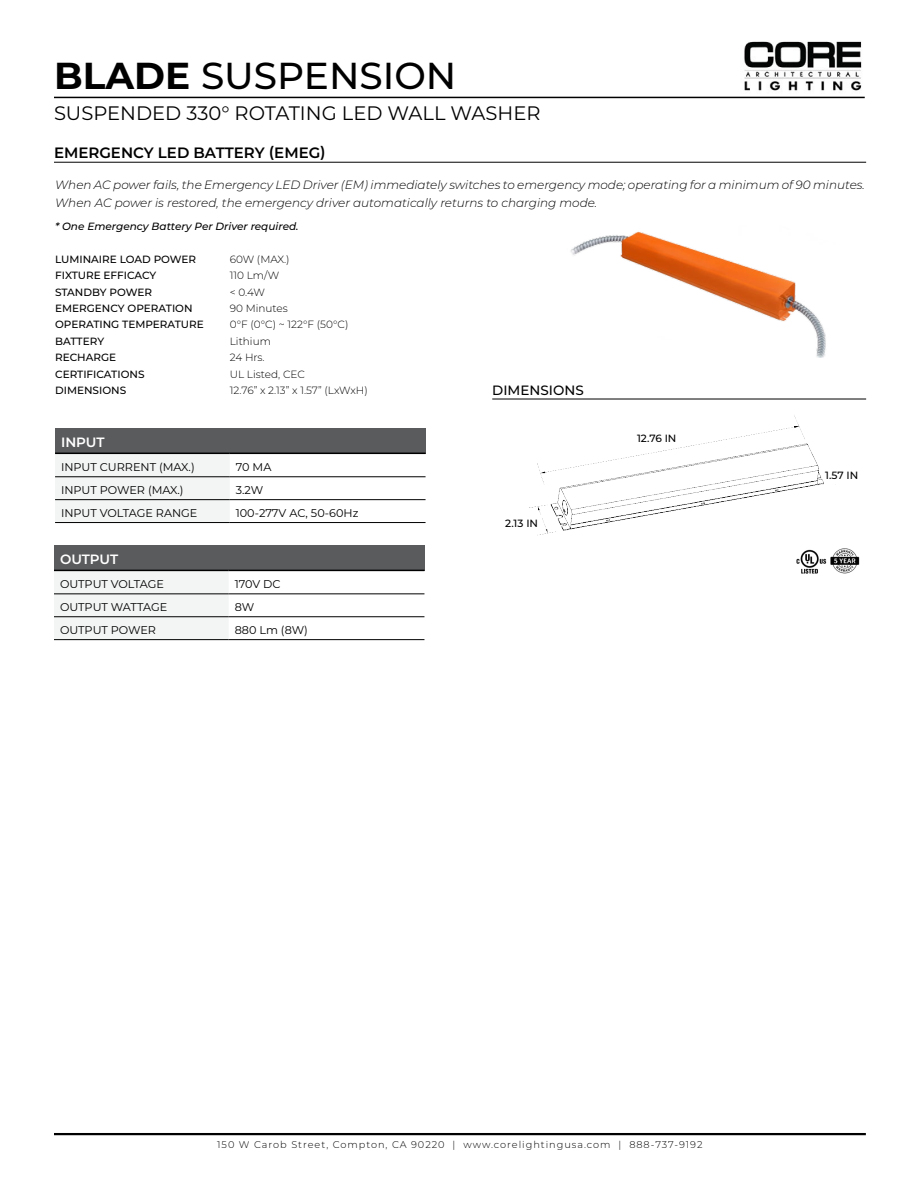
<style>
.page{position:relative;width:918px;height:1188px;background:#fff}
.page>*{position:absolute;margin:0;border:0;box-sizing:border-box;transform-origin:0 0}
.t1{font:500 37.5px "Montserrat";color:#000}
.t2{font:19.5px "Montserrat";color:#000}
.t3{font:600 15px "Montserrat";color:#000}
.t4{font:600 13.5px "Montserrat";letter-spacing:-.01em;color:#fff}
.t5{font:500 13.5px "Montserrat";color:#000}
.t6{font:italic 300 12px/18px "Montserrat";color:#000}
.t7{font:11.25px "Montserrat";color:#000}
.t8{font:500 10.5px/16.4px "Montserrat";color:#000}
.t9{font:300 10.5px/16.4px "Montserrat";color:#000}
.t10{font:italic 500 10.5px "Montserrat";color:#000}
.t11{font:300 9.75px "Montserrat";letter-spacing:.1em;color:#000}
.s1{font-weight:700}
</style>
<div class="page">
<img style="left:744px;top:41px;width:118px;height:50px">
<hr style="left:54px;top:97px;width:811px;height:1px;background:#000">
<hr style="left:54px;top:1133px;width:812px;height:2px;background:#000">
<div style="left:55px;top:428px;width:371px;height:25px;background:#5a5b5d"></div>
<div style="left:55px;top:454px;width:175px;height:68px;background:#f3f4f4"></div>
<hr style="left:55px;top:453px;width:175px;height:1px;background:#000">
<hr style="left:230px;top:453px;width:196px;height:1px;background:#000">
<hr style="left:55px;top:477px;width:175px;height:1px;background:#000">
<hr style="left:230px;top:477px;width:196px;height:1px;background:#000">
<hr style="left:55px;top:499px;width:175px;height:1px;background:#000">
<hr style="left:230px;top:499px;width:196px;height:1px;background:#000">
<hr style="left:55px;top:522px;width:175px;height:1px;background:#000">
<hr style="left:230px;top:522px;width:196px;height:1px;background:#000">
<hr style="left:492px;top:399px;width:374px;height:1px;background:#000">
<div style="left:54px;top:545px;width:370px;height:25px;background:#5a5b5d"></div>
<div style="left:54px;top:571px;width:175px;height:68px;background:#f3f4f4"></div>
<hr style="left:54px;top:594px;width:175px;height:1px;background:#000">
<hr style="left:229px;top:594px;width:195px;height:1px;background:#000">
<hr style="left:54px;top:616px;width:175px;height:1px;background:#000">
<hr style="left:229px;top:616px;width:195px;height:1px;background:#000">
<hr style="left:54px;top:639px;width:175px;height:1px;background:#000">
<hr style="left:229px;top:639px;width:195px;height:1px;background:#000">
<hr style="left:54px;top:570px;width:175px;height:1px;background:#000">
<hr style="left:229px;top:570px;width:195px;height:1px;background:#000">
<img style="left:529px;top:415px;width:295px;height:121px">
<img style="left:570px;top:231px;width:256px;height:126px">
<img style="left:830px;top:548px;width:29px;height:26px">
<img style="left:796px;top:549px;width:30px;height:25px">
<hr style="left:54px;top:162px;width:812px;height:1px;background:#000">
<div style="left:502px;top:515px;width:39px;height:15px;background:#fff"></div>
<div style="left:635px;top:429px;width:43px;height:15px;background:#fff"></div>
<h1 class="t1" style="left:54px;top:50px;width:404px"><span class="s1">BLADE</span> SUSPENSION</h1>
<h2 class="t2" style="left:54px;top:99px;width:488px">SUSPENDED 330° ROTATING LED WALL WASHER</h2>
<p class="t3" style="left:54px;top:142px;width:273px">EMERGENCY LED BATTERY (EMEG)</p>
<p class="t6" style="left:55px;top:176px;width:811px">When AC power fails, the Emergency LED Driver (EM) immediately switches to emergency mode; operating for a minimum of 90 minutes.<br>When AC power is restored, the emergency driver automatically returns to charging mode.</p>
<p class="t10" style="left:55px;top:219px;width:245px">* One Emergency Battery Per Driver required.</p>
<p class="t8" style="left:55px;top:251px;width:150px">LUMINAIRE LOAD POWER<br>FIXTURE EFFICACY<br>STANDBY POWER<br>EMERGENCY OPERATION<br>OPERATING TEMPERATURE<br>BATTERY<br>RECHARGE<br>CERTIFICATIONS<br>DIMENSIONS</p>
<p class="t9" style="left:230px;top:251px;width:140px">60W (MAX.)<br>110 Lm/W<br>&lt; 0.4W<br>90 Minutes<br>0°F (0°C) ~ 122°F (50°C)<br>Lithium<br>24 Hrs.<br>UL Listed, CEC<br>12.76” x 2.13” x 1.57” (LxWxH)</p>
<p class="t5" style="left:492px;top:381px;width:93px">DIMENSIONS</p>
<p class="t4" style="left:61px;top:433px;width:45px">INPUT</p>
<p class="t7" style="left:61px;top:459px;width:135px">INPUT CURRENT (MAX.)</p>
<p class="t7" style="left:236px;top:459px;width:37px">70 MA</p>
<p class="t7" style="left:61px;top:482px;width:124px">INPUT POWER (MAX.)</p>
<p class="t7" style="left:236px;top:482px;width:29px">3.2W</p>
<p class="t7" style="left:61px;top:505px;width:138px">INPUT VOLTAGE RANGE</p>
<p class="t7" style="left:236px;top:505px;width:124px">100-277V AC, 50-60Hz</p>
<p class="t4" style="left:60px;top:550px;width:60px">OUTPUT</p>
<p class="t7" style="left:60px;top:576px;width:106px">OUTPUT VOLTAGE</p>
<p class="t7" style="left:235px;top:576px;width:47px">170V DC</p>
<p class="t7" style="left:60px;top:599px;width:109px">OUTPUT WATTAGE</p>
<p class="t7" style="left:235px;top:599px;width:21px">8W</p>
<p class="t7" style="left:60px;top:622px;width:98px">OUTPUT POWER</p>
<p class="t7" style="left:235px;top:622px;width:75px">880 Lm (8W)</p>
<p class="t8" style="left:505px;top:515px;width:34px">2.13 IN</p>
<p class="t8" style="left:637px;top:429px;width:41px">12.76 IN</p>
<p class="t8" style="left:825px;top:467px;width:35px">1.57 IN</p>
<p class="t11" style="left:217px;top:1138px;width:487px">150 W Carob Street, Compton, CA 90220 | www.corelightingusa.com | 888-737-9192</p>
</div>
